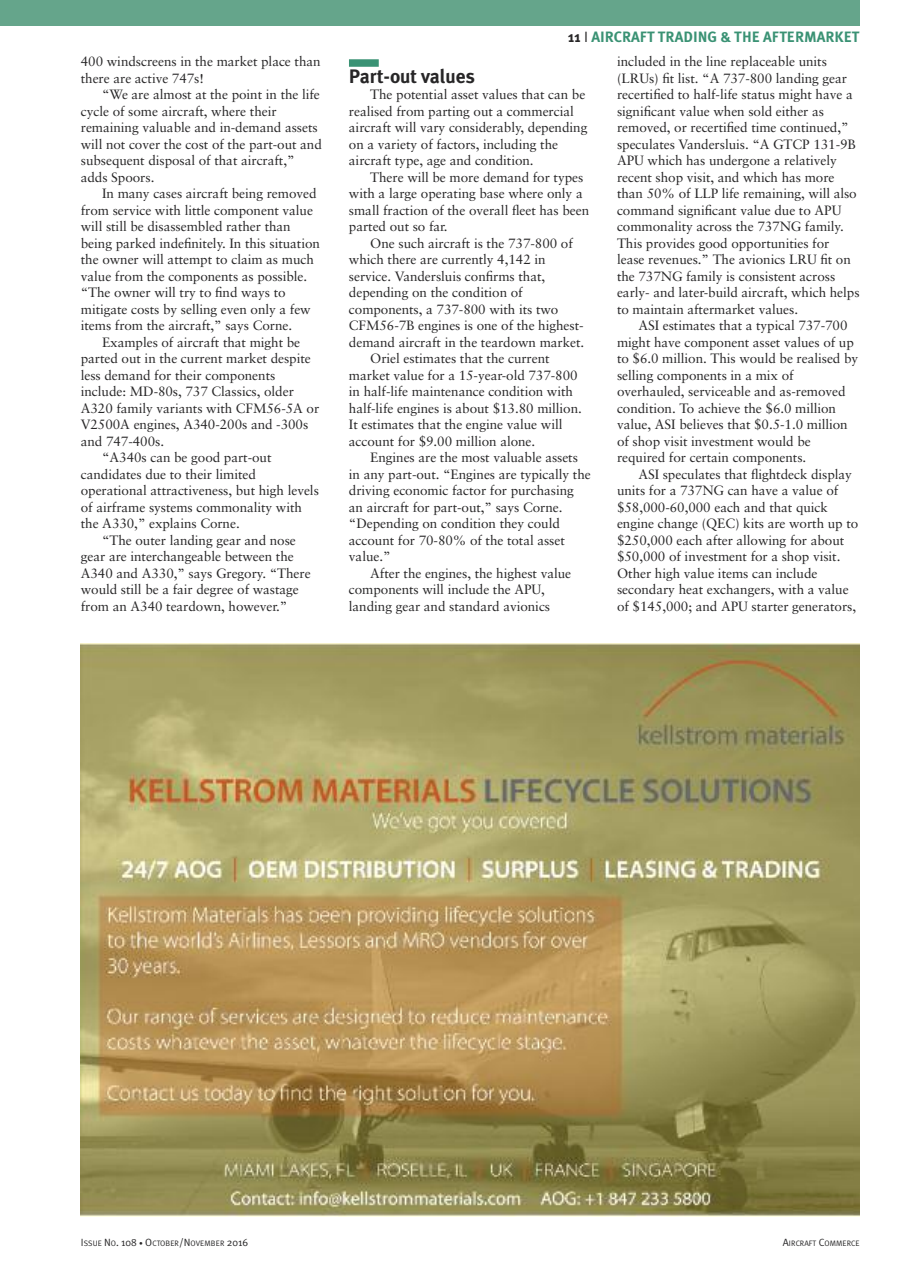
<style>
.page{position:relative;width:915px;height:1263px;background:#fff}
.page>*{position:absolute;margin:0;border:0;box-sizing:border-box;transform-origin:0 0}
.t1{font:700 19.5px "Meta Plus";letter-spacing:-.005em;color:#272627}
.t2{font:700 15px "Meta Plus";color:#3a9274}
.t3{font:13.5px/16.5px "Sabon";letter-spacing:-.005em;color:#272627}
.t4{font:7.8px "Meta Plus Normal";letter-spacing:.005em;color:#272627}
.s1{color:#272627}
.s2{font-family:"Meta Plus Normal";font-weight:400;color:#272627}
.s3{font-size:10.5px}
.s4{font-size:7.5px}
</style>
<div class="page">
<div style="left:349px;top:59px;width:29px;height:8px;background:#3a9274"></div>
<div style="left:0;top:0;width:859px;height:26px;background:#65a58b"></div>
<img style="left:81px;top:644px;width:778px;height:572px">
<p class="t3" style="left:81px;top:54px;width:241px">400 windscreens in the market place than there are active 747s!</p>
<p class="t3" style="left:81px;top:87px;width:242px;text-indent:21px">“We are almost at the point in the life cycle of some aircraft, where their remaining valuable and in-demand assets will not cover the cost of the part-out and subsequent disposal of that aircraft,” adds Spoors.</p>
<p class="t3" style="left:81px;top:186px;width:240px;text-indent:21px">In many cases aircraft being removed from service with little component value will still be disassembled rather than being parked indefinitely. In this situation the owner will attempt to claim as much value from the components as possible. “The owner will try to find ways to mitigate costs by selling even only a few items from the aircraft,” says Corne.</p>
<p class="t3" style="left:102px;top:335px;width:199px">Examples of aircraft that might be</p>
<p class="t3" style="left:81px;top:351px;width:231px">parted out in the current market despite</p>
<p class="t3" style="left:81px;top:368px;width:196px">less demand for their components</p>
<p class="t3" style="left:81px;top:384px;width:214px">include: MD-80s, 737 Classics, older</p>
<p class="t3" style="left:81px;top:401px;width:240px">A320 family variants with CFM56-5A or</p>
<p class="t3" style="left:81px;top:417px;width:229px">V2500A engines, A340-200s and -300s</p>
<p class="t3" style="left:81px;top:434px;width:85px">and 747-400s.</p>
<p class="t3" style="left:102px;top:450px;width:171px">“A340s can be good part-out</p>
<p class="t3" style="left:81px;top:467px;width:176px">candidates due to their limited</p>
<p class="t3" style="left:81px;top:483px;width:239px">operational attractiveness, but high levels</p>
<p class="t3" style="left:81px;top:500px;width:223px">of airframe systems commonality with</p>
<p class="t3" style="left:81px;top:516px;width:160px">the A330,” explains Corne.</p>
<p class="t3" style="left:102px;top:533px;width:195px">“The outer landing gear and nose</p>
<p class="t3" style="left:81px;top:549px;width:214px">gear are interchangeable between the</p>
<p class="t3" style="left:81px;top:566px;width:231px">A340 and A330,” says Gregory. “There</p>
<p class="t3" style="left:81px;top:582px;width:219px">would still be a fair degree of wastage</p>
<p class="t3" style="left:81px;top:599px;width:208px">from an A340 teardown, however.”</p>
<p class="t2" style="left:568px;top:28px;width:293px"><span class="s1">11</span> <span class="s2">I</span> AIRCRAFT TRADING &amp; THE AFTERMARKET</p>
<h1 class="t1" style="left:349px;top:64px;width:127px">Part-out values</h1>
<p class="t3" style="left:349px;top:87px;width:240px;text-indent:21px">The potential asset values that can be realised from parting out a commercial aircraft will vary considerably, depending on a variety of factors, including the aircraft type, age and condition.</p>
<p class="t3" style="left:349px;top:170px;width:242px;text-indent:21px">There will be more demand for types with a large operating base where only a small fraction of the overall fleet has been parted out so far.</p>
<p class="t3" style="left:370px;top:236px;width:204px">One such aircraft is the 737-800 of</p>
<p class="t3" style="left:349px;top:252px;width:198px">which there are currently 4,142 in</p>
<p class="t3" style="left:349px;top:269px;width:198px">service. Vandersluis confirms that,</p>
<p class="t3" style="left:349px;top:285px;width:175px">depending on the condition of</p>
<p class="t3" style="left:349px;top:302px;width:211px">components, a 737-800 with its two</p>
<p class="t3" style="left:349px;top:318px;width:236px">CFM56-7B engines is one of the highest-</p>
<p class="t3" style="left:349px;top:335px;width:237px">demand aircraft in the teardown market.</p>
<p class="t3" style="left:370px;top:351px;width:181px">Oriel estimates that the current</p>
<p class="t3" style="left:349px;top:368px;width:230px">market value for a 15-year-old 737-800</p>
<p class="t3" style="left:349px;top:384px;width:225px">in half-life maintenance condition with</p>
<p class="t3" style="left:349px;top:401px;width:234px">half-life engines is about $13.80 million.</p>
<p class="t3" style="left:349px;top:417px;width:215px">It estimates that the engine value will</p>
<p class="t3" style="left:349px;top:434px;width:188px">account for $9.00 million alone.</p>
<p class="t3" style="left:370px;top:450px;width:209px">Engines are the most valuable assets</p>
<p class="t3" style="left:349px;top:467px;width:243px">in any part-out. “Engines are typically the</p>
<p class="t3" style="left:349px;top:483px;width:226px">driving economic factor for purchasing</p>
<p class="t3" style="left:349px;top:500px;width:215px">an aircraft for part-out,” says Corne.</p>
<p class="t3" style="left:349px;top:516px;width:212px">“Depending on condition they could</p>
<p class="t3" style="left:349px;top:533px;width:217px">account for 70-80% of the total asset</p>
<p class="t3" style="left:349px;top:549px;width:43px">value.”</p>
<p class="t3" style="left:370px;top:566px;width:202px">After the engines, the highest value</p>
<p class="t3" style="left:349px;top:582px;width:197px">components will include the APU,</p>
<p class="t3" style="left:349px;top:599px;width:203px">landing gear and standard avionics</p>
<p class="t3" style="left:617px;top:54px;width:244px">included in the line replaceable units (LRUs) fit list. “A 737-800 landing gear recertified to half-life status might have a significant value when sold either as removed, or recertified time continued,” speculates Vandersluis. “A GTCP 131-9B APU which has undergone a relatively recent shop visit, and which has more than 50% of LLP life remaining, will also command significant value due to APU commonality across the 737NG family.<br>This provides good opportunities for lease revenues.” The avionics LRU fit on the 737NG family is consistent across early- and later-build aircraft, which helps to maintain aftermarket values.</p>
<p class="t3" style="left:617px;top:318px;width:242px;text-indent:21px">ASI estimates that a typical 737-700 might have component asset values of up to $6.0 million. This would be realised by selling components in a mix of overhauled, serviceable and as-removed condition. To achieve the $6.0 million value, ASI believes that $0.5-1.0 million of shop visit investment would be required for certain components.</p>
<p class="t3" style="left:616px;top:467px;width:243px;text-indent:21px">ASI speculates that flightdeck display units for a 737NG can have a value of $58,000-60,000 each and that quick engine change (QEC) kits are worth up to $250,000 each after allowing for about $50,000 of investment for a shop visit.<br>Other high value items can include secondary heat exchangers, with a value of $145,000; and APU starter generators,</p>
<p class="t4" style="left:81px;top:1238px;width:169px"><span class="s3">I</span>SSUE <span class="s3">N</span>O<span class="s3">. 108</span> <span class="s4">•</span> <span class="s3">O</span>CTOBER<span class="s3">/N</span>OVEMBER <span class="s3">2016</span></p>
<p class="t4" style="left:782px;top:1238px;width:78px"><span class="s3">A</span>IRCRAFT <span class="s3">C</span>OMMERCE</p>
</div>
